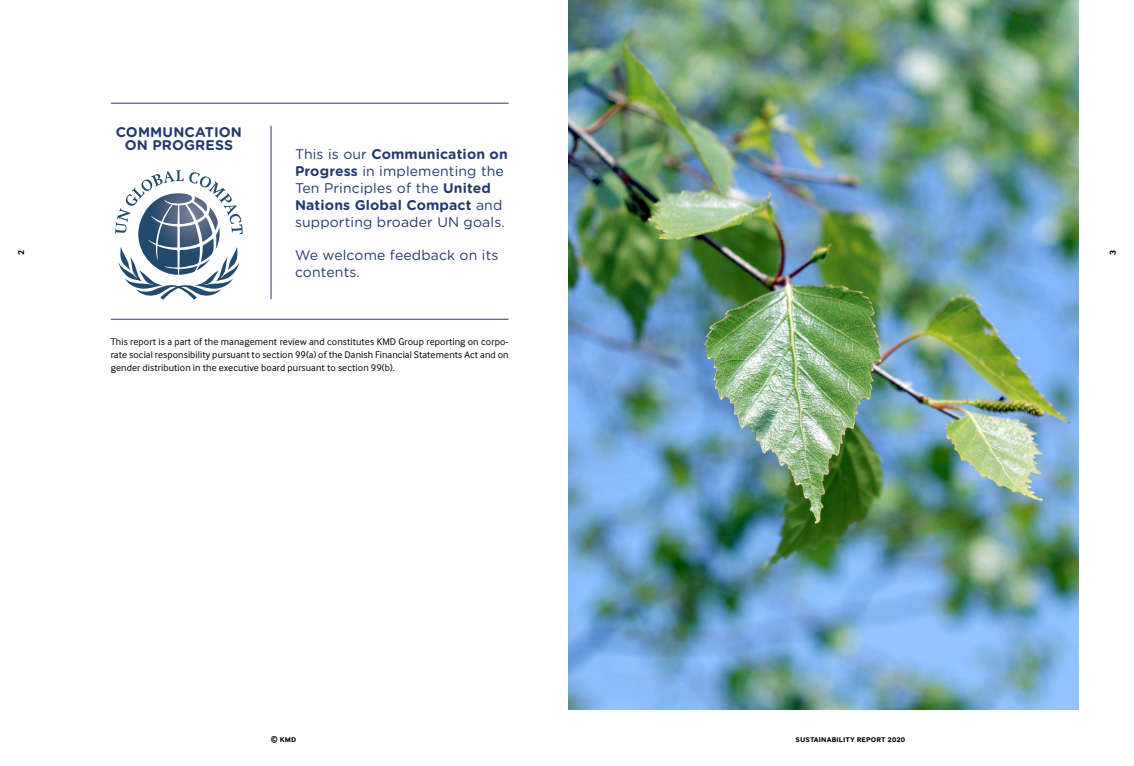
<style>
.page{position:relative;width:1134px;height:766px;background:#fff}
.page>*{position:absolute;margin:0;border:0;box-sizing:border-box;transform-origin:0 0}
.t1{font:14px/16.8px "Gotham Rounded";letter-spacing:.01em;color:#253a6c}
.t2{font:700 14px/13px "Gotham Rounded";letter-spacing:.01em;color:#253a6c;text-align:center}
.t3{font:10px/13px "Inter Face";letter-spacing:.01em;color:#000;text-align:justify}
.t4{font:700 9px "Inter Face";letter-spacing:.01em;color:#000}
.t5{font:700 9px "Inter Face";color:#00030f}
.s1{font-weight:700}
</style>
<div class="page">
<svg style="left:115px;top:170px;width:128px;height:130px"></svg>
<hr style="left:271px;top:126px;width:1px;height:173px;background:#253a6c">
<hr style="left:111px;top:318px;width:398px;height:1px;background:#253a6c">
<hr style="left:111px;top:103px;width:398px;height:1px;background:#253a6c">
<img style="left:568px;top:0;width:511px;height:709px">
<h1 class="t2" style="left:116px;top:125px;width:128px">COMMUNCATION<br>ON PROGRESS</h1>
<h1 class="t1" style="left:295px;top:145px;width:214px">This is our <span class="s1">Communication on<br>Progress</span> in implementing the<br>Ten Principles of the <span class="s1">United<br>Nations Global Compact</span> and supporting broader UN goals.</h1>
<h1 class="t1" style="left:295px;top:246px;width:205px">We welcome feedback on its contents.</h1>
<p class="t5" style="left:16px;top:255px;width:6px;rotate:-90deg">2</p>
<p class="t5" style="left:1107px;top:255px;width:6px;rotate:-90deg">3</p>
<p class="t3" style="left:111px;top:335px;width:399px">This report is a part of the management review and constitutes KMD Group reporting on corpo&shy;rate social responsibility pursuant to section 99(a) of the Danish Financial Statements Act and on gender distribution in the executive board pursuant to section 99(b).</p>
<p class="t4" style="left:271px;top:734px;width:27px">© kmd</p>
<p class="t4" style="left:796px;top:734px;width:111px">sustainability report 2020</p>
</div>
